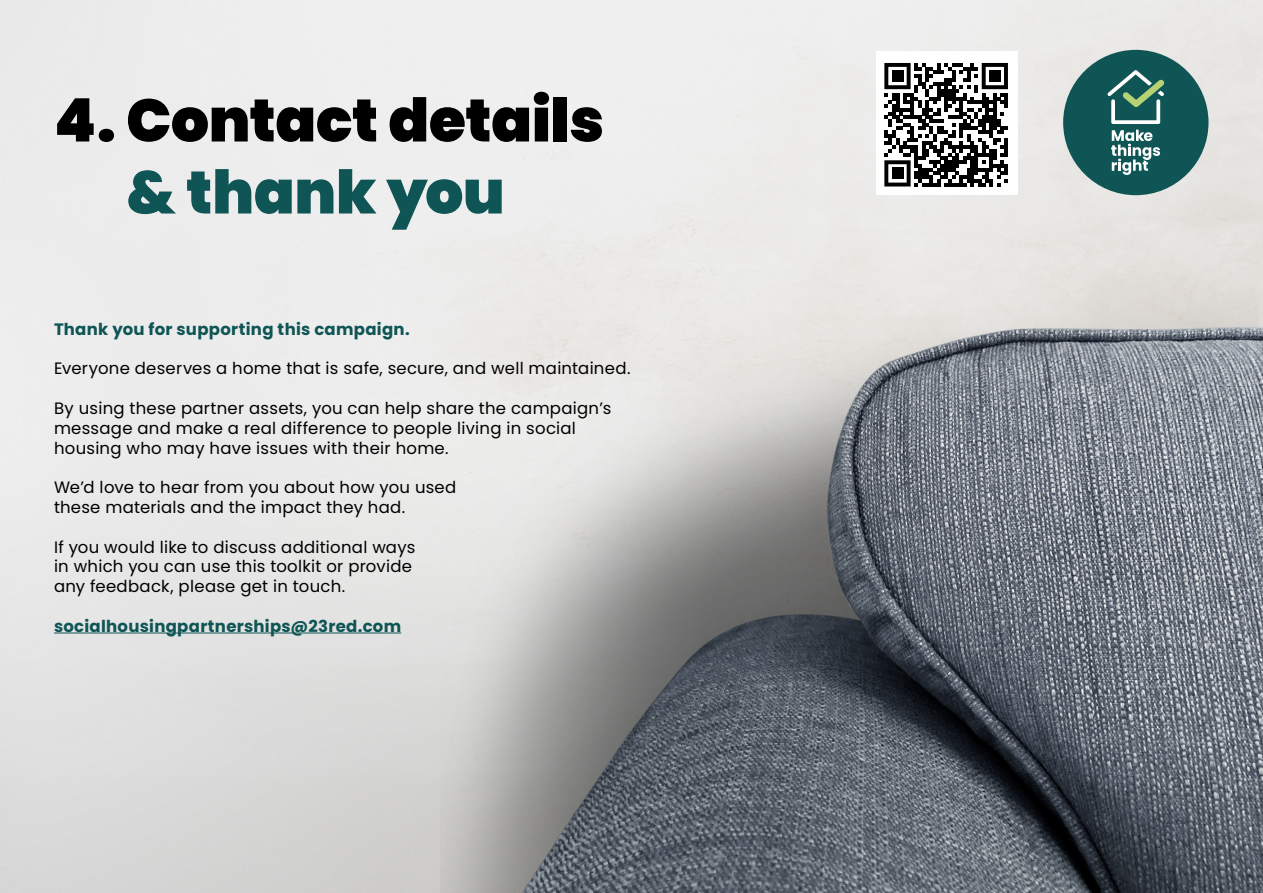
<style>
.page{position:relative;width:1263px;height:893px;background:#fff}
.page>*{position:absolute;margin:0;border:0;box-sizing:border-box;transform-origin:0 0}
.t1{font:900 60px "Poppins";letter-spacing:-.005em;color:#000}
.t2{font:900 60px "Poppins";letter-spacing:-.005em;color:#0f5555}
.t3{font:16.5px/19.8px "Poppins";letter-spacing:.015em;color:#000}
.t4{font:700 16.5px "Poppins";letter-spacing:.015em;color:#0f5555}
</style>
<div class="page">
<img style="left:0;top:0;width:1263px;height:893px">
<img style="left:440px;top:291px;width:823px;height:602px">
<svg style="left:0;top:253px;width:703px;height:474px;background:#ddd"></svg>
<hr style="left:54px;top:633px;width:347px;height:1px;background:#0f5555">
<div style="left:876px;top:52px;width:141px;height:143px;background:#fff"></div>
<svg style="left:884px;top:63px;width:124px;height:124px"></svg>
<div style="left:892px;top:70px;width:11px;height:12px;background:#000"></div>
<div style="left:989px;top:70px;width:11px;height:12px;background:#000"></div>
<div style="left:892px;top:168px;width:11px;height:11px;background:#000"></div>
<div style="left:1063px;top:50px;width:145px;height:145px;background:#0f5555;border-radius:50%"></div>
<svg style="left:1107px;top:70px;width:57px;height:54px"></svg>
<svg style="left:1111px;top:130px;width:49px;height:45px"></svg>
<p class="t1" style="left:54px;top:86px;width:552px">4. Contact details</p>
<p class="t2" style="left:126px;top:158px;width:380px">&amp; thank you</p>
<p class="t4" style="left:54px;top:319px;width:357px">Thank you for supporting this campaign.</p>
<p class="t3" style="left:54px;top:359px;width:578px">Everyone deserves a home that is safe, secure, and well maintained.</p>
<p class="t3" style="left:54px;top:398px;width:559px">By using these partner assets, you can help share the campaign’s message and make a real difference to people living in social housing who may have issues with their home.</p>
<p class="t3" style="left:54px;top:478px;width:404px">We’d love to hear from you about how you used these materials and the impact they had.</p>
<p class="t3" style="left:54px;top:537px;width:363px">If you would like to discuss additional ways in which you can use this toolkit or provide any feedback, please get in touch.</p>
<p class="t4" style="left:54px;top:616px;width:349px">socialhousingpartnerships@23red.com</p>
</div>
